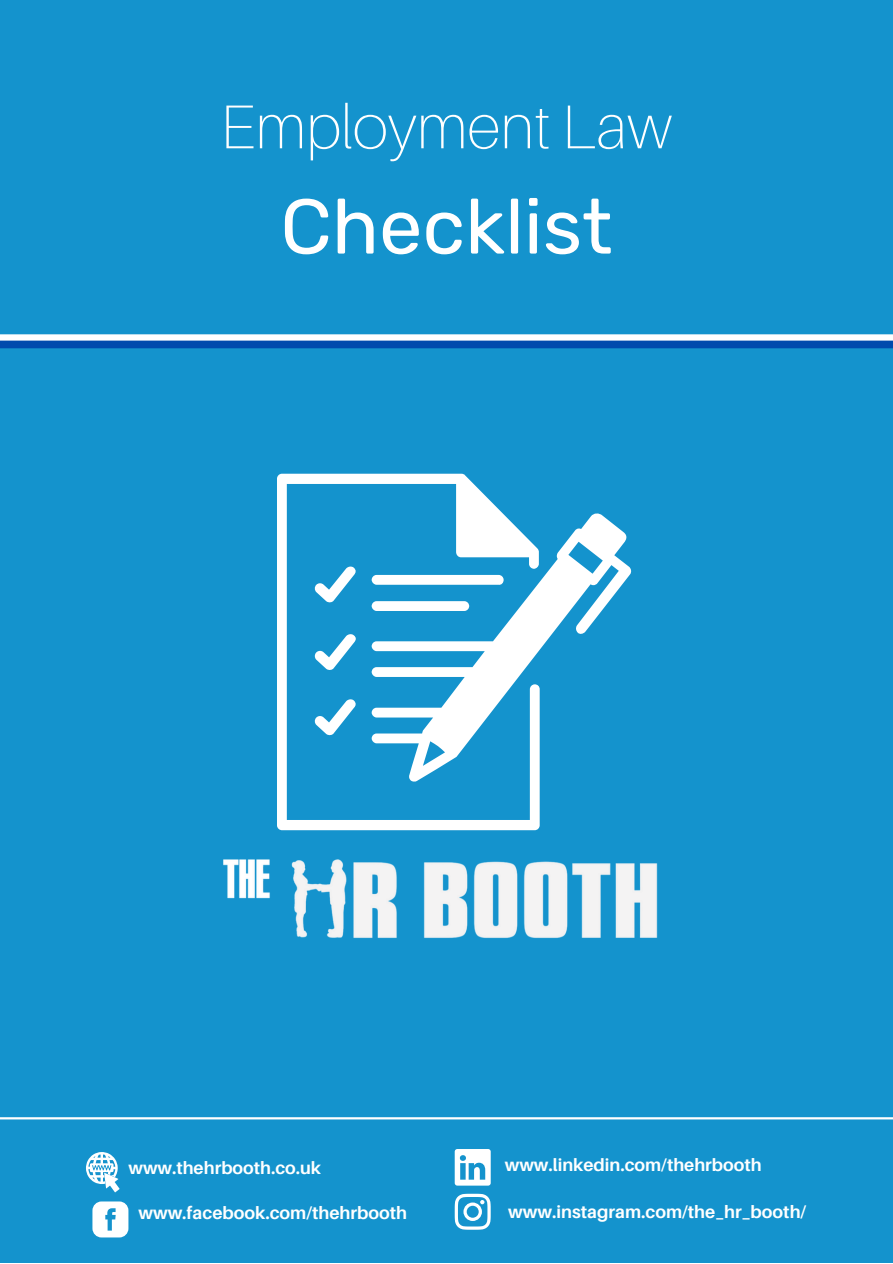
<style>
.page{position:relative;width:893px;height:1264px;background:#fff}
.page>*{position:absolute;margin:0;border:0;box-sizing:border-box;transform-origin:0 0}
.t1{font:77.4px "Rubik";color:#fff}
.t2{font:100 61.95px "Aileron";color:#fff}
.t3{font:700 17.55px "Aileron";color:#fff}
</style>
<div class="page">
<div style="left:0;top:0;width:892px;height:1262px;background:#1493cd"></div>
<svg style="left:0;top:334px;width:892px;height:14px;background:#729cd2"></svg>
<img style="left:223px;top:859px;width:435px;height:79px">
<svg style="left:454px;top:1149px;width:36px;height:36px"></svg>
<svg style="left:92px;top:1201px;width:36px;height:36px"></svg>
<svg style="left:86px;top:1152px;width:34px;height:40px"></svg>
<svg style="left:454px;top:1193px;width:36px;height:36px"></svg>
<hr style="left:0;top:1117px;width:892px;height:2px;background:#fff">
<svg style="left:277px;top:473px;width:262px;height:357px"></svg>
<svg style="left:314px;top:566px;width:42px;height:37px"></svg>
<svg style="left:314px;top:698px;width:42px;height:38px"></svg>
<svg style="left:371px;top:512px;width:261px;height:269px"></svg>
<h2 class="t2" style="left:220px;top:93px;width:453px">Employment Law</h2>
<h1 class="t1" style="left:280px;top:183px;width:334px">Checklist</h1>
<p class="t3" style="left:128px;top:1158px;width:194px">www.thehrbooth.co.uk</p>
<p class="t3" style="left:504px;top:1155px;width:258px">www.linkedin.com/thehrbooth</p>
<p class="t3" style="left:138px;top:1203px;width:270px">www.facebook.com/thehrbooth</p>
<p class="t3" style="left:508px;top:1202px;width:299px">www.instagram.com/the_hr_booth/</p>
</div>
